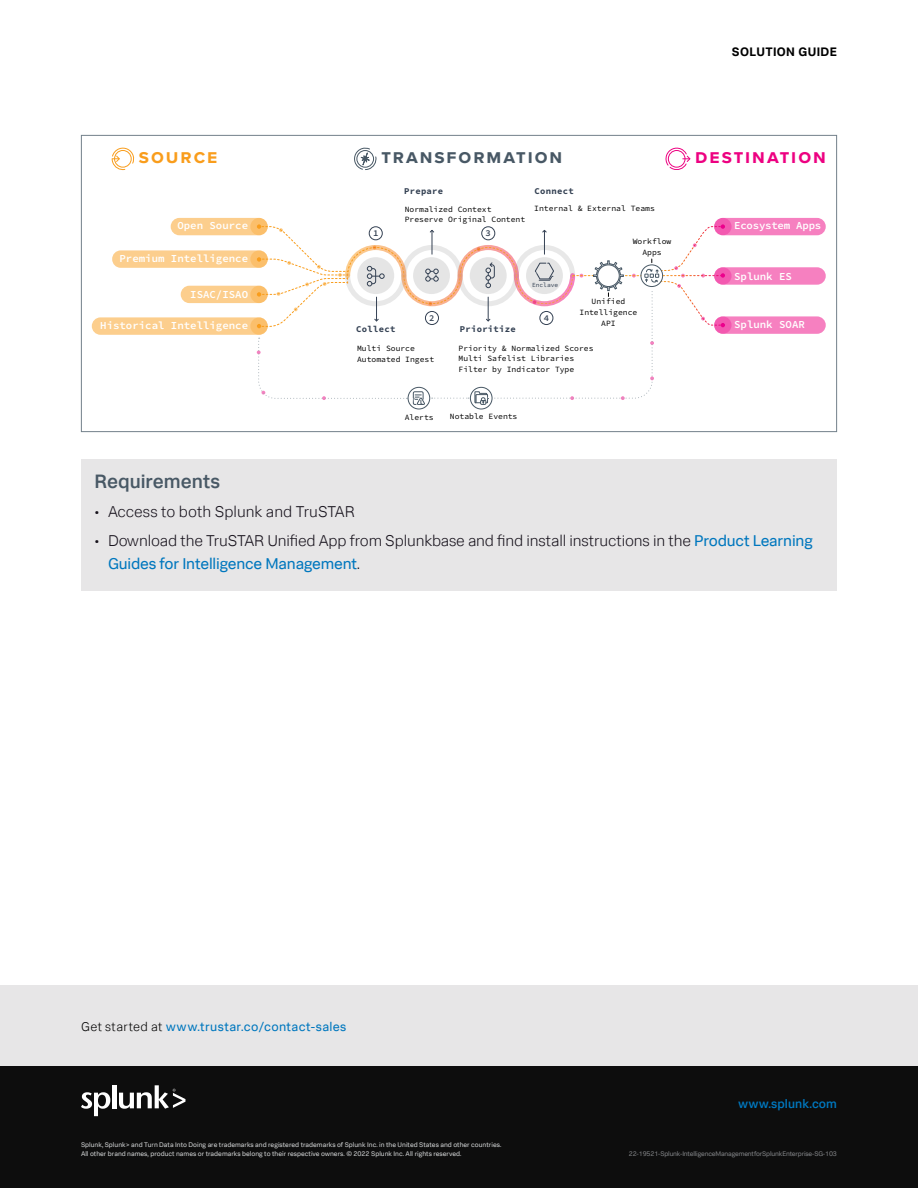
<style>
.page{position:relative;width:918px;height:1188px;background:#fff}
.page>*{position:absolute;margin:0;border:0;box-sizing:border-box;transform-origin:0 0}
.t1{font:700 19.65px "Proxima Nova";letter-spacing:.1em;color:#485865}
.t2{font:700 19.65px "Proxima Nova";letter-spacing:.1em;color:#ed0181}
.t3{font:700 19.65px "Proxima Nova";letter-spacing:.1em;color:#f99d1c}
.Body_Title{font:500 19.5px "Splunk Data Sans Pro";color:#485865}
.t4{font:300 15.75px/22.5px "Splunk Data Sans Pro";letter-spacing:-.01em;color:#17121c}
.t5{font:12.75px "Splunk Data Sans Pro";letter-spacing:.025em;color:#0077be}
.t6{font:500 12.45px "Splunk Data Sans Pro";letter-spacing:.005em;color:#0077be}
.t7{font:700 12.3px "Splunk Data Sans Pro";letter-spacing:.03em;color:#000}
.t8{font:10.65px "Source Code Variable";color:#fff}
.t9{font:10.65px "Source Code Variable";letter-spacing:-.02em;color:#fff}
.t10{font:9px "Source Code Variable";letter-spacing:.03em;color:#354254}
.t11{font:8.1px/10.6px "Source Code Variable";color:#000}
.t12{font:6.75px/8.7px "Splunk Data Sans Pro";color:#d1d3d4}
.t13{font:6.75px "Splunk Data Sans Pro";letter-spacing:-.025em;color:#808285}
.t14{font:6.3px "Source Code Variable";color:#354254}
.s1{font-weight:400;color:#0077be}
.s2{font-weight:300;color:#000}
</style>
<div class="page">
<div style="left:0;top:1066px;width:918px;height:122px;background:#0d0d0d"></div>
<div style="left:0;top:986px;width:918px;height:80px;background:#e7e6e7"></div>
<svg style="left:81px;top:1092px;width:29px;height:24px"></svg>
<hr style="left:112px;top:1085px;width:4px;height:23px;background:#fff">
<svg style="left:119px;top:1085px;width:66px;height:24px"></svg>
<div style="left:171px;top:218px;width:97px;height:17px;background:#fcce8d;border-radius:9px"></div>
<div style="left:112px;top:250px;width:156px;height:18px;background:#fcce8d;border-radius:9px"></div>
<div style="left:181px;top:286px;width:87px;height:17px;background:#fcce8d;border-radius:9px"></div>
<div style="left:92px;top:317px;width:176px;height:18px;background:#fcce8d;border-radius:9px"></div>
<div style="left:714px;top:316px;width:112px;height:18px;background:#f680c0;border-radius:9px"></div>
<div style="left:714px;top:267px;width:112px;height:18px;background:#f680c0;border-radius:9px"></div>
<div style="left:714px;top:218px;width:112px;height:17px;background:#f680c0;border-radius:9px"></div>
<svg style="left:112px;top:147px;width:22px;height:23px"></svg>
<svg style="left:665px;top:147px;width:25px;height:23px"></svg>
<svg style="left:354px;top:147px;width:23px;height:23px"></svg>
<div style="left:250px;top:218px;width:18px;height:17px;background:#fbbf6b;border-radius:50%"></div>
<svg style="left:250px;top:250px;width:18px;height:18px"></svg>
<div style="left:250px;top:286px;width:18px;height:17px;background:#fbbf6b;border-radius:50%"></div>
<svg style="left:250px;top:317px;width:18px;height:18px"></svg>
<div style="left:714px;top:218px;width:18px;height:17px;background:#f359b0;border-radius:50%"></div>
<svg style="left:714px;top:316px;width:18px;height:18px"></svg>
<svg style="left:714px;top:267px;width:18px;height:18px"></svg>
<div style="left:470px;top:387px;width:22px;height:22px;border:1px solid #485865;border-radius:50%"></div>
<div style="left:408px;top:387px;width:22px;height:22px;border:1px solid #485865;border-radius:50%"></div>
<svg style="left:257px;top:224px;width:468px;height:181px"></svg>
<div style="left:81px;top:459px;width:756px;height:132px;background:#e7e6e7"></div>
<h3 class="t7" style="left:732px;top:44px;width:107px">SOLUTION GUIDE</h3>
<p class="t3" style="left:139px;top:142px;width:80px">SOURCE</p>
<p class="t2" style="left:695px;top:142px;width:132px">DESTINATION</p>
<p class="t1" style="left:381px;top:142px;width:182px">TRANSFORMATION</p>
<p class="t8" style="left:177px;top:218px;width:72px">Open Source</p>
<p class="t8" style="left:120px;top:251px;width:130px">Premium Intelligence</p>
<p class="t8" style="left:190px;top:286px;width:59px">ISAC/ISAO</p>
<p class="t8" style="left:100px;top:318px;width:149px">Historical Intelligence</p>
<p class="t10" style="left:404px;top:184px;width:41px">Prepare</p>
<p class="t10" style="left:535px;top:185px;width:41px">Connect</p>
<p class="t10" style="left:373px;top:227px;width:7px">1</p>
<p class="t10" style="left:356px;top:322px;width:41px">Collect</p>
<p class="t11" style="left:405px;top:204px;width:122px">Normalized Context<br>Preserve Original Content</p>
<p class="t11" style="left:534px;top:204px;width:122px">Internal &amp; External Teams</p>
<p class="t10" style="left:486px;top:227px;width:7px">3</p>
<p class="t14" style="left:532px;top:280px;width:28px">Enclave</p>
<p class="t10" style="left:429px;top:311px;width:7px">2</p>
<p class="t10" style="left:544px;top:311px;width:7px">4</p>
<p class="t10" style="left:460px;top:322px;width:57px">Prioritize</p>
<p class="t11" style="left:633px;top:237px;width:40px;text-align:center">Workflow<br>Apps</p>
<p class="t11" style="left:580px;top:297px;width:59px;text-align:center">Unified<br>Intelligence<br>API</p>
<p class="t11" style="left:357px;top:343px;width:79px">Multi Source<br>Automated Ingest</p>
<p class="t11" style="left:459px;top:343px;width:137px">Priority &amp; Normalized Scores<br>Multi Safelist Libraries<br>Filter by Indicator Type</p>
<p class="t11" style="left:405px;top:412px;width:30px">Alerts</p>
<p class="t11" style="left:450px;top:411px;width:69px">Notable Events</p>
<p class="t9" style="left:734px;top:218px;width:89px">Ecosystem Apps</p>
<p class="t8" style="left:734px;top:268px;width:59px">Splunk ES</p>
<p class="t8" style="left:734px;top:317px;width:72px">Splunk SOAR</p>
<p class="Body_Title" style="left:94px;top:469px;width:127px">Requirements</p>
<p class="t4" style="left:94px;top:500px;width:262px">• Access to both Splunk and TruSTAR</p>
<p class="t4" style="left:108px;top:529px;width:706px;text-indent:-14px">• Download the TruSTAR Unified App from Splunkbase and find install instructions in the <span class="s1">Product Learning<br>Guides for Intelligence Management</span>.</p>
<h3 class="t5" style="left:81px;top:1018px;width:267px"><span class="s2">Get started at</span> www.trustar.co/contact-sales</h3>
<h3 class="t6" style="left:738px;top:1096px;width:100px">www.splunk.com</h3>
<p class="t12" style="left:81px;top:1141px;width:422px">Splunk, Splunk&gt; and Turn Data Into Doing are trademarks and registered trademarks of Splunk Inc. in the United States and other countries.<br>All other brand names, product names or trademarks belong to their respective owners. © 2022 Splunk Inc. All rights reserved.</p>
<p class="t13" style="left:629px;top:1150px;width:210px">22-19521-Splunk-Intelligence Management for Splunk Enterprise-SG-103</p>
</div>
